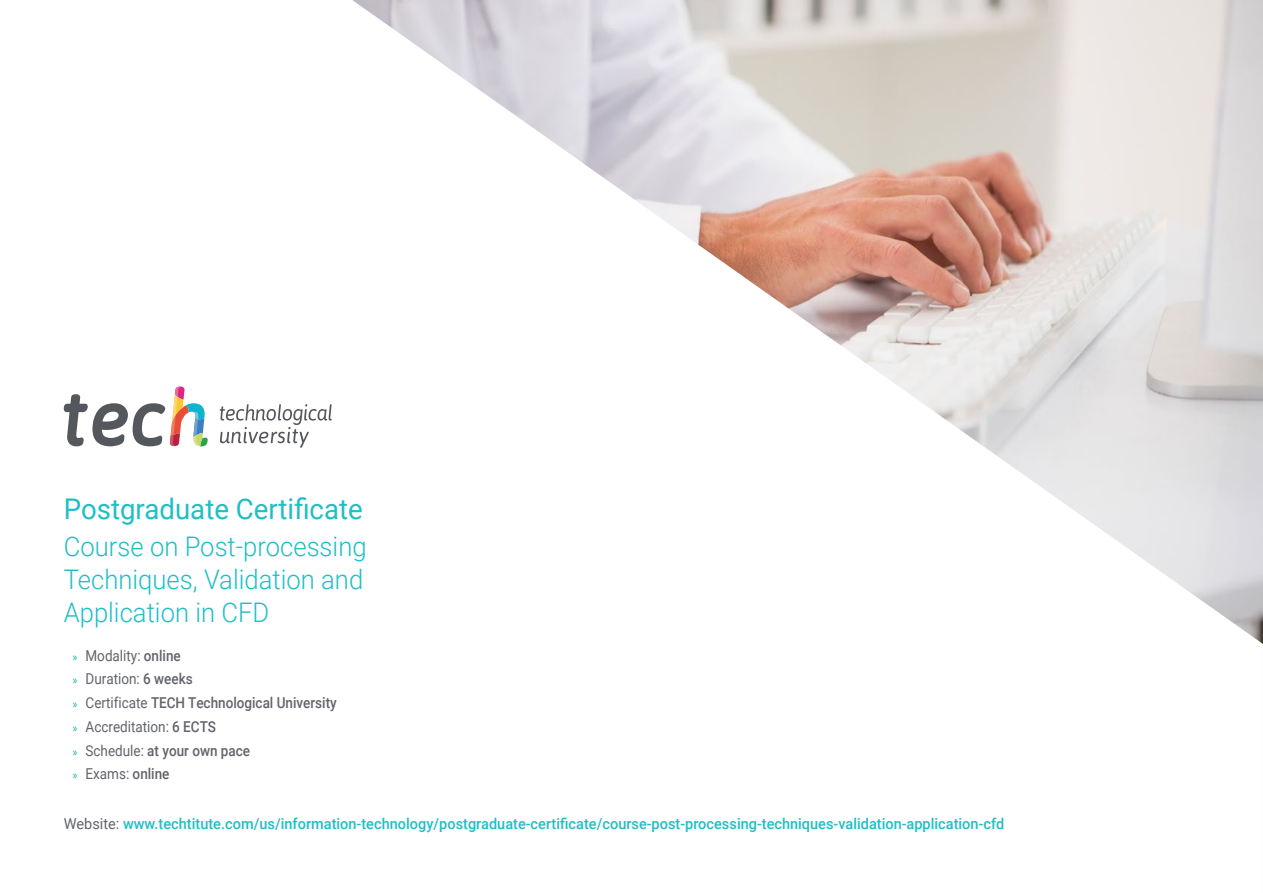
<style>
.page{position:relative;width:1263px;height:893px;background:#fff}
.page>*{position:absolute;margin:0;border:0;box-sizing:border-box;transform-origin:0 0}
.t1{font:28.5px "Roboto";color:#20bec6}
.t2{font:300 27px/33px "Roboto";color:#20bec6;scale:.95 1}
.t3{font:500 15px "Roboto";color:#20bec6}
.t4{font:500 15px/23.7px "Roboto";color:#61646a;scale:.9 1}
.s1{font-family:"Myriad Pro";font-weight:400;font-size:12px;color:#00b19b}
.s2{font-weight:400}
.s3{font-weight:400;color:#61646a}
</style>
<div class="page">
<img style="left:352px;top:0;width:911px;height:644px">
<svg style="left:64px;top:387px;width:144px;height:59px"></svg>
<svg style="left:220px;top:404px;width:112px;height:44px"></svg>
<h1 class="t1" style="left:64px;top:489px;width:301px">Postgraduate Certificate</h1>
<h2 class="t2" style="left:64px;top:529px;width:320px">Course on Post-processing<br>Techniques, Validation and<br>Application in CFD</h2>
<p class="t4" style="left:73px;top:643px;width:295px"><span class="s1">»</span> <span class="s2">Modality:</span> online<br><span class="s1">»</span> <span class="s2">Duration:</span> 6 weeks<br><span class="s1">»</span> <span class="s2">Certificate</span> TECH Technological University <span class="s1">»</span> <span class="s2">Accreditation:</span> 6 ECTS<br><span class="s1">»</span> <span class="s2">Schedule:</span> at your own pace<br><span class="s1">»</span> <span class="s2">Exams:</span> online</p>
<p class="t3" style="left:64px;top:813px;width:942px"><span class="s3">Website:</span> www.techtitute.com/us/information-technology/postgraduate-certificate/course-post-processing-techniques-validation-application-cfd</p>
</div>
